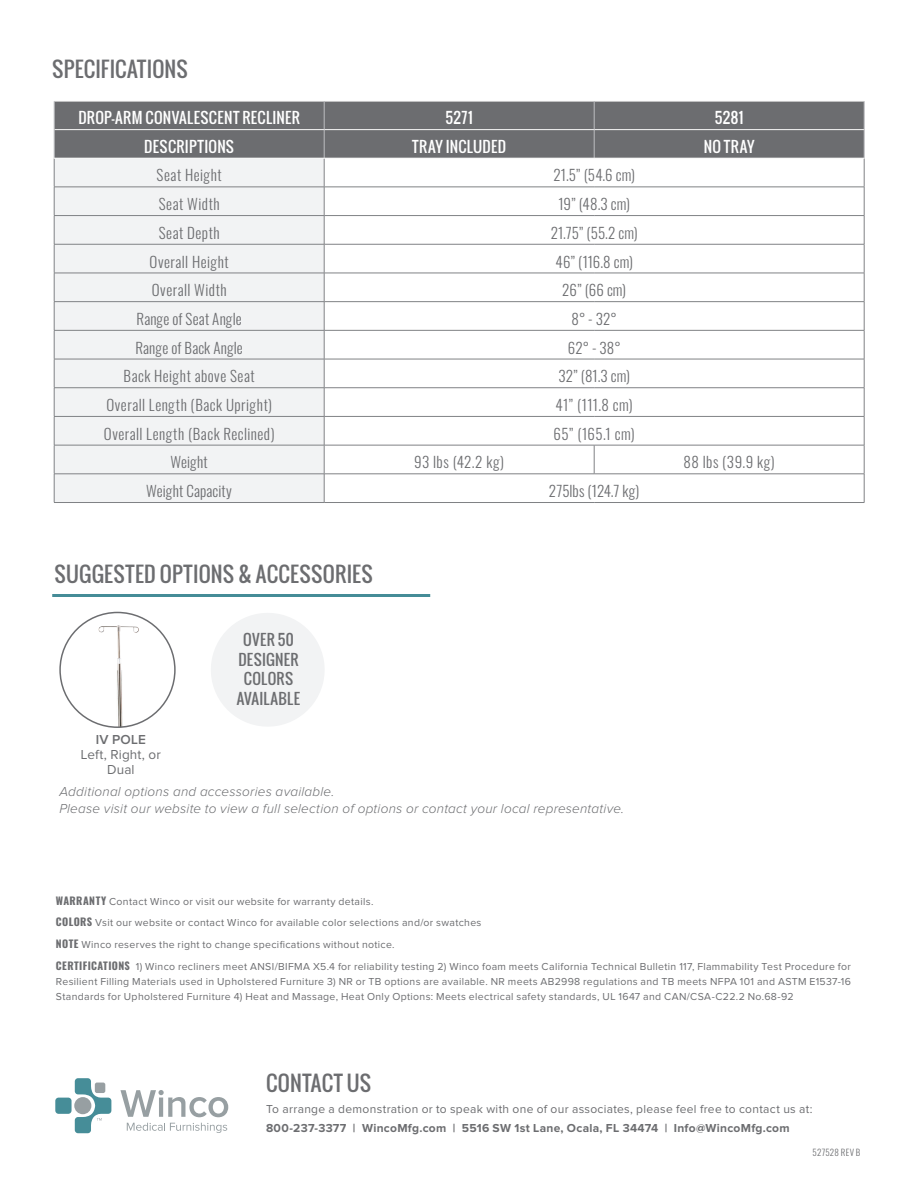
<style>
.page{position:relative;width:918px;height:1188px;background:#fff}
.page>*{position:absolute;margin:0;border:0;box-sizing:border-box;transform-origin:0 0}
.t1{font:21px "Oswald";letter-spacing:.01em;color:#6c6d70}
.t2{font:300 15px "Oswald";letter-spacing:.025em;color:#6c6d70}
.t3{font:15px "Oswald";letter-spacing:.025em;color:#fff}
.t4{font:15px/19.5px "Oswald";letter-spacing:.025em;color:#6c6d70;text-align:center}
.t5{font:300 15px "Oswald";letter-spacing:.005em;color:#6c6d70}
.t6{font:300 15px "Oswald";color:#6c6d70}
.t7{font:italic 300 13.5px "Proxima Nova";letter-spacing:.015em;color:#6c6d70}
.t8{font:13.5px/15px "Proxima Nova";letter-spacing:.01em;color:#6c6d70;text-align:center}
.t9{font:600 13.5px "Proxima Nova";letter-spacing:.015em;color:#6c6d70}
.t10{font:12px "Proxima Nova";letter-spacing:.025em;color:#6c6d70}
.t11{font:700 12px "Proxima Nova";letter-spacing:.025em;color:#6c6d70}
.t12{font:10.5px/21.8px "Proxima Nova";letter-spacing:.03em;color:#6c6d70}
.t13{font:300 9px "Oswald";letter-spacing:.025em;color:#6c6d70}
.s1{font-family:"Oswald";font-weight:700}
</style>
<div class="page">
<svg style="left:127px;top:1123px;width:100px;height:10px"></svg>
<svg style="left:120px;top:1090px;width:108px;height:27px"></svg>
<div style="left:55px;top:1098px;width:17px;height:16px;background:#468d98;border-radius:3px"></div>
<svg style="left:75px;top:1078px;width:36px;height:55px"></svg>
<div style="left:55px;top:102px;width:809px;height:56px;background:#6c6d70"></div>
<div style="left:55px;top:159px;width:269px;height:343px;background:#f2f3f4"></div>
<svg style="left:325px;top:159px;width:539px;height:343px"></svg>
<hr style="left:54px;top:187px;width:270px;height:1px;background:#808285">
<hr style="left:324px;top:187px;width:270px;height:1px;background:#808285">
<hr style="left:594px;top:187px;width:270px;height:1px;background:#808285">
<hr style="left:54px;top:215px;width:270px;height:1px;background:#808285">
<hr style="left:324px;top:215px;width:270px;height:1px;background:#808285">
<hr style="left:594px;top:215px;width:270px;height:1px;background:#808285">
<hr style="left:54px;top:244px;width:270px;height:1px;background:#808285">
<hr style="left:324px;top:244px;width:270px;height:1px;background:#808285">
<hr style="left:594px;top:244px;width:270px;height:1px;background:#808285">
<hr style="left:54px;top:273px;width:270px;height:1px;background:#808285">
<hr style="left:324px;top:273px;width:270px;height:1px;background:#808285">
<hr style="left:594px;top:273px;width:270px;height:1px;background:#808285">
<hr style="left:54px;top:301px;width:270px;height:1px;background:#808285">
<hr style="left:324px;top:301px;width:270px;height:1px;background:#808285">
<hr style="left:594px;top:301px;width:270px;height:1px;background:#808285">
<hr style="left:54px;top:330px;width:270px;height:1px;background:#808285">
<hr style="left:324px;top:330px;width:270px;height:1px;background:#808285">
<hr style="left:594px;top:330px;width:270px;height:1px;background:#808285">
<hr style="left:54px;top:359px;width:270px;height:1px;background:#808285">
<hr style="left:324px;top:359px;width:270px;height:1px;background:#808285">
<hr style="left:594px;top:359px;width:270px;height:1px;background:#808285">
<hr style="left:54px;top:387px;width:270px;height:1px;background:#808285">
<hr style="left:324px;top:387px;width:270px;height:1px;background:#808285">
<hr style="left:594px;top:387px;width:270px;height:1px;background:#808285">
<hr style="left:54px;top:416px;width:270px;height:1px;background:#808285">
<hr style="left:324px;top:416px;width:270px;height:1px;background:#808285">
<hr style="left:594px;top:416px;width:270px;height:1px;background:#808285">
<hr style="left:54px;top:445px;width:270px;height:1px;background:#808285">
<hr style="left:324px;top:445px;width:270px;height:1px;background:#808285">
<hr style="left:594px;top:445px;width:270px;height:1px;background:#808285">
<svg style="left:594px;top:445px;width:1px;height:29px"></svg>
<hr style="left:54px;top:474px;width:270px;height:1px;background:#808285">
<hr style="left:324px;top:474px;width:270px;height:1px;background:#808285">
<hr style="left:594px;top:474px;width:270px;height:1px;background:#808285">
<hr style="left:54px;top:502px;width:270px;height:1px;background:#808285">
<hr style="left:324px;top:502px;width:270px;height:1px;background:#808285">
<hr style="left:594px;top:502px;width:270px;height:1px;background:#808285">
<hr style="left:54px;top:158px;width:270px;height:1px;background:#f9f9f9">
<hr style="left:324px;top:158px;width:270px;height:1px;background:#f9f9f9">
<hr style="left:594px;top:158px;width:270px;height:1px;background:#f9f9f9">
<hr style="left:54px;top:101px;width:270px;height:1px;background:#f9f9f9">
<hr style="left:324px;top:101px;width:270px;height:1px;background:#f9f9f9">
<hr style="left:594px;top:101px;width:270px;height:1px;background:#f9f9f9">
<hr style="left:54px;top:129px;width:270px;height:1px;background:#f9f9f9">
<hr style="left:324px;top:129px;width:270px;height:1px;background:#f9f9f9">
<hr style="left:594px;top:129px;width:270px;height:1px;background:#f9f9f9">
<svg style="left:54px;top:101px;width:1px;height:401px"></svg>
<svg style="left:324px;top:101px;width:1px;height:401px"></svg>
<svg style="left:594px;top:101px;width:1px;height:57px"></svg>
<svg style="left:864px;top:101px;width:1px;height:401px"></svg>
<hr style="left:52px;top:594px;width:378px;height:3px;background:#458c97">
<svg style="left:211px;top:613px;width:113px;height:113px"></svg>
<img style="left:98px;top:625px;width:75px;height:102px">
<div style="left:59px;top:612px;width:117px;height:116px;border:2px solid #6c6d70;border-radius:50%"></div>
<h1 class="t1" style="left:52px;top:53px;width:137px">SPECIFICATIONS</h1>
<p class="t3" style="left:78px;top:106px;width:223px">DROP-ARM CONVALESCENT RECLINER</p>
<p class="t3" style="left:446px;top:106px;width:29px">5271</p>
<p class="t3" style="left:715px;top:106px;width:30px">5281</p>
<p class="t3" style="left:144px;top:135px;width:91px">DESCRIPTIONS</p>
<p class="t3" style="left:412px;top:135px;width:95px">TRAY INCLUDED</p>
<p class="t3" style="left:704px;top:135px;width:52px">NO TRAY</p>
<p class="t2" style="left:157px;top:162px;width:67px">Seat Height</p>
<p class="t2" style="left:553px;top:162px;width:83px">21.5” (54.6 cm)</p>
<p class="t2" style="left:159px;top:191px;width:62px">Seat Width</p>
<p class="t2" style="left:558px;top:191px;width:73px">19” (48.3 cm)</p>
<p class="t2" style="left:159px;top:219px;width:62px">Seat Depth</p>
<p class="t2" style="left:551px;top:219px;width:88px">21.75” (55.2 cm)</p>
<p class="t2" style="left:150px;top:248px;width:81px">Overall Height</p>
<p class="t2" style="left:555px;top:248px;width:79px">46” (116.8 cm)</p>
<p class="t2" style="left:152px;top:277px;width:76px">Overall Width</p>
<p class="t2" style="left:562px;top:277px;width:65px">26” (66 cm)</p>
<p class="t2" style="left:137px;top:306px;width:107px">Range of Seat Angle</p>
<p class="t2" style="left:572px;top:306px;width:47px">8° - 32°</p>
<p class="t5" style="left:136px;top:334px;width:109px">Range of Back Angle</p>
<p class="t2" style="left:568px;top:334px;width:54px">62° - 38°</p>
<p class="t2" style="left:124px;top:363px;width:133px">Back Height above Seat</p>
<p class="t2" style="left:558px;top:363px;width:73px">32” (81.3 cm)</p>
<p class="t2" style="left:106px;top:392px;width:167px">Overall Length (Back Upright)</p>
<p class="t2" style="left:556px;top:392px;width:79px">41” (111.8 cm)</p>
<p class="t2" style="left:104px;top:420px;width:172px">Overall Length (Back Reclined)</p>
<p class="t2" style="left:554px;top:420px;width:83px">65” (165.1 cm)</p>
<p class="t2" style="left:171px;top:449px;width:39px">Weight</p>
<p class="t2" style="left:414px;top:449px;width:91px">93 lbs (42.2 kg)</p>
<p class="t2" style="left:684px;top:449px;width:93px">88 lbs (39.9 kg)</p>
<p class="t2" style="left:146px;top:478px;width:87px">Weight Capacity</p>
<p class="t6" style="left:549px;top:478px;width:92px">275lbs (124.7 kg)</p>
<p class="t1" style="left:55px;top:558px;width:320px">SUGGESTED OPTIONS &amp; ACCESSORIES</p>
<p class="t9" style="left:96px;top:733px;width:51px">IV POLE</p>
<p class="t8" style="left:81px;top:748px;width:82px">Left, Right, or<br>Dual</p>
<p class="t4" style="left:237px;top:630px;width:65px">OVER 50<br>DESIGNER<br>COLORS<br>AVAILABLE</p>
<p class="t7" style="left:59px;top:785px;width:277px">Additional options and accessories available.</p>
<p class="t7" style="left:59px;top:802px;width:566px">Please visit our website to view a full selection of options or contact your local representative.</p>
<p class="t12" style="left:56px;top:891px;width:796px"><span class="s1">WARRANTY</span> Contact Winco or visit our website for warranty details.<br><span class="s1">COLORS</span> Vsit our website or contact Winco for available color selections and/or swatches<br><span class="s1">NOTE</span> Winco reserves the right to change specifications without notice.<br><span class="s1">CERTIFICATIONS</span> 1) Winco recliners meet ANSI/BIFMA X5.4 for reliability testing 2) Winco foam meets California Technical Bulletin 117, Flammability Test Procedure for</p>
<p class="t12" style="left:56px;top:974px;width:797px;line-height:15px">Resilient Filling Materials used in Upholstered Furniture 3) NR or TB options are available. NR meets AB2998 regulations and TB meets NFPA 101 and ASTM E1537-16<br>Standards for Upholstered Furniture 4) Heat and Massage, Heat Only Options: Meets electrical safety standards, UL 1647 and CAN/CSA-C22.2 No.68-92</p>
<h1 class="t1" style="left:266px;top:1067px;width:107px">CONTACT US</h1>
<p class="t10" style="left:266px;top:1103px;width:548px">To arrange a demonstration or to speak with one of our associates, please feel free to contact us at:</p>
<p class="t11" style="left:266px;top:1123px;width:525px">800-237-3377 | WincoMfg.com | 5516 SW 1st Lane, Ocala, FL 34474 | Info@WincoMfg.com</p>
<p class="t13" style="left:813px;top:1144px;width:49px">527528 REV B</p>
</div>
